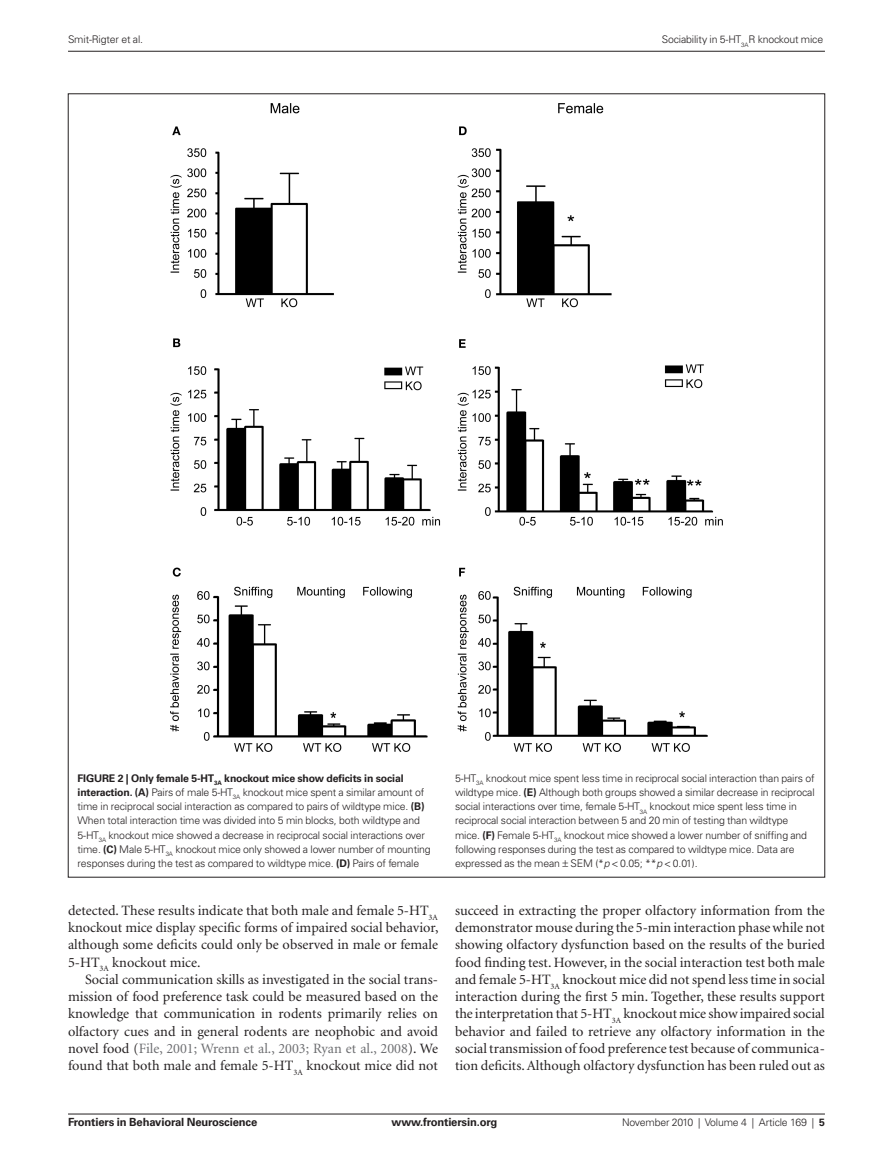
<style>
.page{position:relative;width:893px;height:1170px;background:#fff}
.page>*{position:absolute;margin:0;border:0;box-sizing:border-box;transform-origin:0 0}
.ART_tx{font:14.25px/17.2px "Minion";color:#231f20;text-align:justify}
.ART_tx1{font:14.25px/17.2px "Minion";color:#231f20;text-align:justify}
.t1{font:700 11.25px "Univers";letter-spacing:-.015em;color:#231f20}
.FIGURE_tx{font:300 10.5px/14.2px "Univers";letter-spacing:-.015em;color:#231f20}
.s1{font-weight:700}
.s2{font-style:italic}
.s3{color:#6c6d70}
</style>
<div class="page">
<hr style="left:68px;top:1113px;width:757px;height:1px;background:#231f20">
<hr style="left:68px;top:51px;width:757px;height:1px;background:#231f20">
<img style="left:170px;top:103px;width:553px;height:648px">
<p class="FIGURE_tx" style="left:68px;top:32px;width:77px">Smit-Rigter et al.</p>
<p class="FIGURE_tx" style="left:662px;top:32px;width:163px">Sociability in 5-HT<sub>3A</sub>R knockout mice</p>
<p class="FIGURE_tx" style="left:78px;top:770px;width:355px"><span class="s1">Figure 2 | Only female 5-HT</span><sub>3A</sub> <span class="s1">knockout mice show deficits in social interaction. (A)</span> Pairs of male 5-HT<sub>3A</sub> knockout mice spent a similar amount of time in reciprocal social interaction as compared to pairs of wildtype mice. <span class="s1">(B)<br></span>When total interaction time was divided into 5 min blocks, both wildtype and 5-HT<sub>3A</sub> knockout mice showed a decrease in reciprocal social interactions over time. <span class="s1">(C)</span> Male 5-HT<sub>3A</sub> knockout mice only showed a lower number of mounting responses during the test as compared to wildtype mice. <span class="s1">(D)</span> Pairs of female</p>
<p class="FIGURE_tx" style="left:455px;top:770px;width:361px">5-HT<sub>3A</sub> knockout mice spent less time in reciprocal social interaction than pairs of wildtype mice. <span class="s1">(E)</span> Although both groups showed a similar decrease in reciprocal social interactions over time, female 5-HT<sub>3A</sub> knockout mice spent less time in reciprocal social interaction between 5 and 20 min of testing than wildtype mice. <span class="s1">(F)</span> Female 5-HT<sub>3A</sub> knockout mice showed a lower number of sniffing and following responses during the test as compared to wildtype mice. Data are expressed as the mean SEM (*<span class="s2">p</span> 0.05; **<span class="s2">p</span> 0.01).</p>
<p class="ART_tx1" style="left:68px;top:902px;width:372px">detected. These results indicate that both male and female 5-HT<sub>3A </sub>knockout mice display specific forms of impaired social behavior, although some deficits could only be observed in male or female 5-HT<sub>3A</sub> knockout mice.</p>
<p class="ART_tx" style="left:68px;top:971px;width:371px;text-indent:17px">Social communication skills as investigated in the social trans&shy;mission of food preference task could be measured based on the knowledge that communication in rodents primarily relies on olfactory cues and in general rodents are neophobic and avoid novel food (<span class="s3">File, 2001; Wrenn et al., 2003; Ryan et al., 2008</span>). We found that both male and female 5-HT<sub>3A</sub> knockout mice did not</p>
<p class="ART_tx" style="left:455px;top:902px;width:371px">succeed in extracting the proper olfactory information from the demonstrator mouse during the 5-min interaction phase while not showing olfactory dysfunction based on the results of the buried food finding test. However, in the social interaction test both male and female 5-HT<sub>3A</sub> knockout mice did not spend less time in social interaction during the first 5 min. Together, these results support the interpretation that 5-HT<sub>3A</sub> knockout mice show impaired social behavior and failed to retrieve any olfactory information in the social transmission of food preference test because of communica&shy;tion deficits. Although olfactory dysfunction has been ruled out as</p>
<p class="t1" style="left:68px;top:1115px;width:191px">Frontiers in Behavioral Neuroscience</p>
<p class="t1" style="left:392px;top:1115px;width:107px">www.frontiersin.org</p>
<p class="FIGURE_tx" style="left:622px;top:1115px;width:204px">November 2010 | Volume 4 | Article 169 | <span class="s1">5</span></p>
</div>
